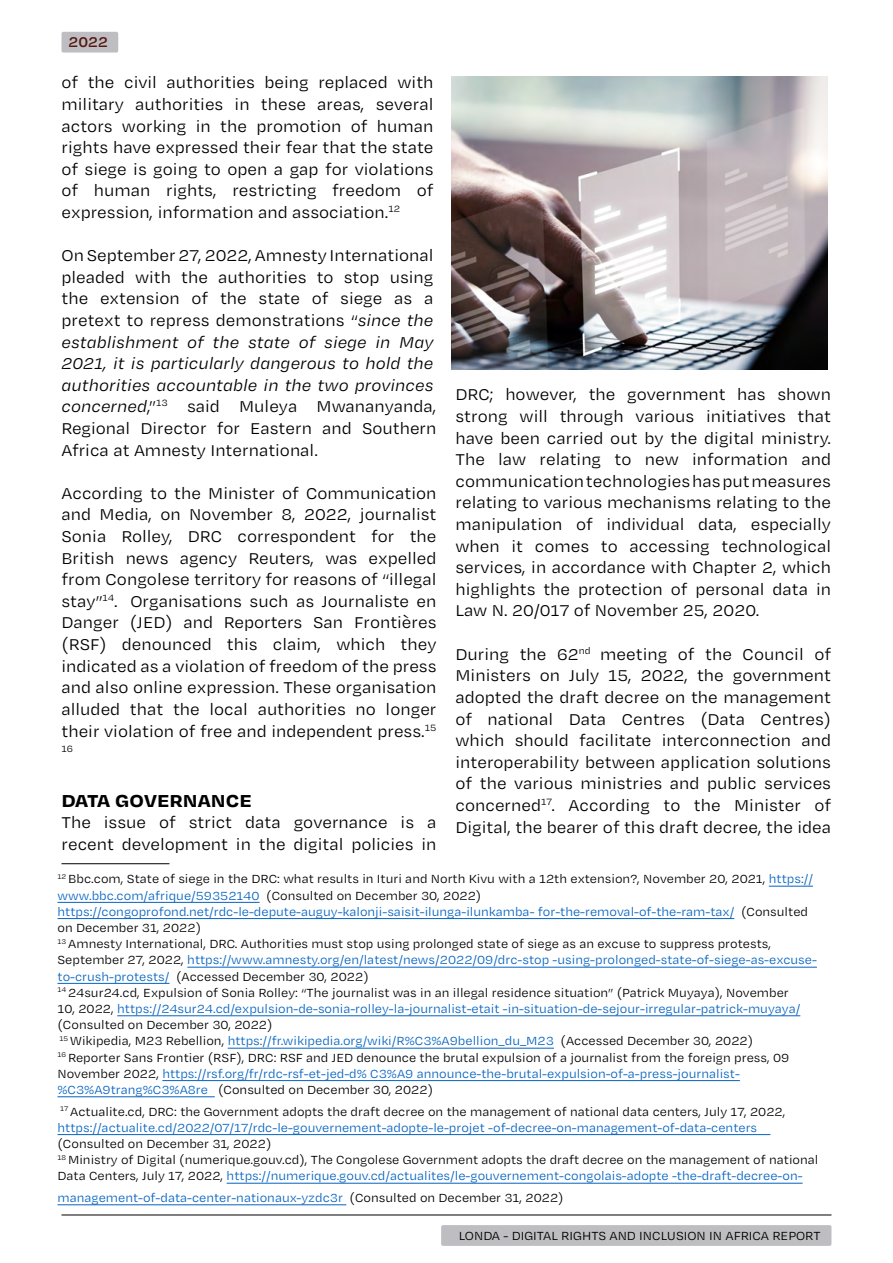
<style>
.page{position:relative;width:893px;height:1263px;background:#fff}
.page>*{position:absolute;margin:0;border:0;box-sizing:border-box;transform-origin:0 0}
.t1{font:700 22.5px "Degular Text";color:#000}
.t2{font:18px/21.6px "Degular Text";color:#000;text-align:justify}
.t3{font:600 16.2px "Degular Text";color:#561811}
.t4{font:13.5px/16.2px "Degular Text";color:#000}
.t5{font:13.5px/16.2px "Degular Text";color:#0563c1}
.t6{font:10.5px "Degular Text";color:#000}
.s1{font-style:italic}
.s2{color:#0563c1}
.s3{color:#000}
</style>
<div class="page">
<div style="left:441px;top:1225px;width:390px;height:21px;background:#bebdc2;border-radius:2px"></div>
<hr style="left:62px;top:1214px;width:769px;height:1px;background:#000">
<div style="left:61px;top:32px;width:57px;height:21px;background:#bebdc2;border-radius:2px"></div>
<hr style="left:769px;top:886px;width:44px;height:1px;background:#0563c1">
<hr style="left:58px;top:902px;width:202px;height:1px;background:#0563c1">
<hr style="left:58px;top:918px;width:676px;height:1px;background:#0563c1">
<hr style="left:187px;top:967px;width:630px;height:1px;background:#0563c1">
<hr style="left:58px;top:983px;width:111px;height:1px;background:#0563c1">
<hr style="left:117px;top:1015px;width:683px;height:1px;background:#0563c1">
<hr style="left:228px;top:1048px;width:326px;height:1px;background:#0563c1">
<hr style="left:162px;top:1080px;width:578px;height:1px;background:#0563c1">
<hr style="left:58px;top:1096px;width:157px;height:1px;background:#0563c1">
<hr style="left:58px;top:1134px;width:712px;height:1px;background:#0563c1">
<hr style="left:227px;top:1183px;width:576px;height:1px;background:#0563c1">
<hr style="left:58px;top:1204px;width:288px;height:1px;background:#0563c1">
<img style="left:452px;top:76px;width:376px;height:293px">
<hr style="left:62px;top:863px;width:107px;height:1px;background:#000">
<p class="t3" style="left:68px;top:31px;width:41px">2022</p>
<p class="t2" style="left:62px;top:71px;width:374px">of the civil authorities being replaced with military authorities in these areas, several actors working in the promotion of human rights have expressed their fear that the state of siege is going to open a gap for violations of human rights, restricting freedom of expression, information and association.<sup>12</sup></p>
<p class="t2" style="left:62px;top:244px;width:377px;text-align:left">On September 27, 2022, Amnesty International pleaded with the authorities to stop using the extension of the state of siege as a pretext to repress demonstrations “<span class="s1">since the establishment of the state of siege in May 2021, it is particularly dangerous to hold the authorities accountable in the two provinces concerned</span>,”<sup>13</sup> said Muleya Mwananyanda, Regional Director for Eastern and Southern Africa at Amnesty International.</p>
<p class="t2" style="left:62px;top:482px;width:377px">According to the Minister of Communication and Media, on November 8, 2022, journalist Sonia Rolley, DRC correspondent for the British news agency Reuters, was expelled from Congolese territory for reasons of “illegal stay”<sup>14</sup>. Organisations such as Journaliste en Danger (JED) and Reporters San Frontières (RSF) denounced this claim, which they indicated as a violation of freedom of the press and also online expression. These organisation alluded that the local authorities no longer their violation of free and independent press.<sup>15</sup></p>
<p class="t6" style="left:61px;top:742px;width:13px">16</p>
<p class="t2" style="left:455px;top:383px;width:377px">DRC; however, the government has shown strong will through various initiatives that have been carried out by the digital ministry.<br>The law relating to new information and communication technologies has put measures relating to various mechanisms relating to the manipulation of individual data, especially when it comes to accessing technological services, in accordance with Chapter 2, which highlights the protection of personal data in Law N. 20/017 of November 25, 2020.</p>
<p class="t2" style="left:455px;top:642px;width:377px">During the 62<sup>nd</sup> meeting of the Council of Ministers on July 15, 2022, the government adopted the draft decree on the management of national Data Centres (Data Centres) which should facilitate interconnection and interoperability between application solutions of the various ministries and public services concerned<sup>17</sup>. According to the Minister of Digital, the bearer of this draft decree, the idea</p>
<p class="t4" style="left:58px;top:870px;width:761px"><sup>12</sup> Bbc.com, State of siege in the DRC: what results in Ituri and North Kivu with a 12th extension?, November 20, 2021, <span class="s2">https:// www.bbc.com/afrique/59352140</span> (Consulted on December 30, 2022) <span class="s2">https://congoprofond.net/rdc-le-depute-auguy-kalonji-saisit-ilunga-ilunkamba- for-the-removal-of-the-ram-tax/</span> (Consulted on December 31, 2022)<br><sup>13</sup> Amnesty International, DRC. Authorities must stop using prolonged state of siege as an excuse to suppress protests, September 27, 2022, <span class="s2">https://www.amnesty.org/en/latest/news/2022/09/drc-stop -using-prolonged-state-of-siege-as-excuse&shy;to-crush-protests/</span> (Accessed December 30, 2022)<br><sup>14</sup> 24sur24.cd, Expulsion of Sonia Rolley: “The journalist was in an illegal residence situation” (Patrick Muyaya), November<br>10, 2022, <span class="s2">https://24sur24.cd/expulsion-de-sonia-rolley-la-journalist-etait -in-situation-de-sejour-irregular-patrick-muyaya/ </span>(Consulted on December 30, 2022)<br><sup>15</sup> Wikipedia, M23 Rebellion, <span class="s2">https://fr.wikipedia.org/wiki/R%C3%A9bellion_du_M23</span> (Accessed December 30, 2022)<br><sup>16</sup> Reporter Sans Frontier (RSF), DRC: RSF and JED denounce the brutal expulsion of a journalist from the foreign press, 09<br>November 2022, <span class="s2">https://rsf.org/fr/rdc-rsf-et-jed-d% C3%A9 announce-the-brutal-expulsion-of-a-press-journalist-%C3%A9trang%C3%A8re</span> (Consulted on December 30, 2022)</p>
<p class="t5" style="left:58px;top:1103px;width:729px"><sup>17</sup> <span class="s3">Actualite.cd, DRC: the Government adopts the draft decree on the management of national data centers, July 17, 2022, </span>https://actualite.cd/2022/07/17/rdc-le-gouvernement-adopte-le-projet -of-decree-on-management-of-data-centers</p>
<p class="t4" style="left:58px;top:1135px;width:762px">(Consulted on December 31, 2022)<br><sup>18</sup> Ministry of Digital (numerique.gouv.cd), The Congolese Government adopts the draft decree on the management of national<br>Data Centers, July 17, 2022, <span class="s2">https://numerique.gouv.cd/actualites/le-gouvernement-congolais-adopte -the-draft-decree-on-</span></p>
<p class="t5" style="left:58px;top:1189px;width:508px">management-of-data-center-nationaux-yzdc3r <span class="s3">(Consulted on December 31, 2022)</span></p>
<p class="t1" style="left:62px;top:784px;width:192px">Data Governance</p>
<p class="t2" style="left:62px;top:811px;width:377px">The issue of strict data governance is a recent development in the digital policies in</p>
<p class="t4" style="left:459px;top:1227px;width:363px">LONDA - DIGITAL RIGHTS AND INCLUSION IN AFRICA REPORT</p>
</div>
